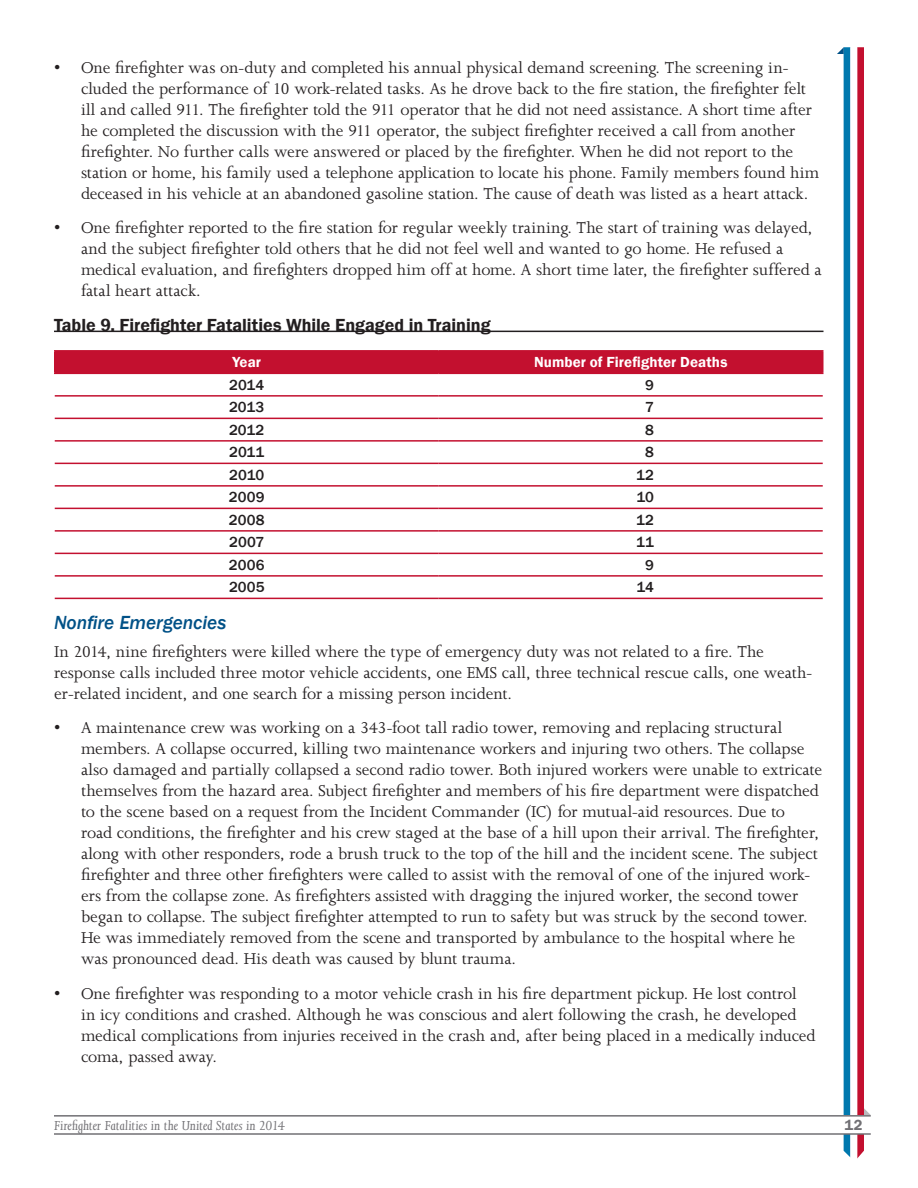
<style>
.page{position:relative;width:918px;height:1188px;background:#fff}
.page>*{position:absolute;margin:0;border:0;box-sizing:border-box;transform-origin:0 0}
.Subhead{font:italic 500 19.5px "Franklin Gothic";letter-spacing:-.005em;color:#005187}
.t1{font:18px/21px "Joanna MT Std";letter-spacing:-.005em;color:#231f20}
.Table_title{font:600 18px "Franklin Gothic";color:#231f20}
.Table_Text{font:500 15px "Franklin Gothic";letter-spacing:.005em;color:#231f20}
.t2{font:italic 15px "Joanna MT Std";color:#717074}
.Table_Header{font:600 15px "Franklin Gothic";letter-spacing:.005em;color:#fff}
.t3{font:600 15px "Franklin Gothic";color:#717074}
</style>
<div class="page">
<svg style="left:837px;top:47px;width:34px;height:1112px"></svg>
<hr style="left:54px;top:1133px;width:817px;height:2px;background:#717074">
<hr style="left:54px;top:1115px;width:817px;height:2px;background:#717074">
<hr style="left:54px;top:331px;width:770px;height:1px;background:#231f20">
<div style="left:56px;top:352px;width:766px;height:21px;background:#c3102f"></div>
<hr style="left:54px;top:350px;width:385px;height:2px;background:#c3102f">
<hr style="left:54px;top:352px;width:2px;height:21px;background:#c3102f">
<hr style="left:439px;top:350px;width:385px;height:2px;background:#c3102f">
<hr style="left:438px;top:352px;width:2px;height:21px;background:#c3102f">
<hr style="left:822px;top:352px;width:2px;height:21px;background:#c3102f">
<hr style="left:54px;top:373px;width:385px;height:1px;background:#c3102f">
<hr style="left:439px;top:373px;width:385px;height:1px;background:#c3102f">
<hr style="left:55px;top:395px;width:384px;height:2px;background:#c3102f">
<hr style="left:439px;top:395px;width:384px;height:2px;background:#c3102f">
<hr style="left:55px;top:418px;width:384px;height:1px;background:#c3102f">
<hr style="left:439px;top:418px;width:384px;height:1px;background:#c3102f">
<hr style="left:55px;top:440px;width:384px;height:2px;background:#c3102f">
<hr style="left:439px;top:440px;width:384px;height:2px;background:#c3102f">
<hr style="left:55px;top:463px;width:384px;height:1px;background:#c3102f">
<hr style="left:439px;top:463px;width:384px;height:1px;background:#c3102f">
<hr style="left:55px;top:485px;width:384px;height:2px;background:#c3102f">
<hr style="left:439px;top:485px;width:384px;height:2px;background:#c3102f">
<hr style="left:55px;top:508px;width:384px;height:1px;background:#c3102f">
<hr style="left:439px;top:508px;width:384px;height:1px;background:#c3102f">
<hr style="left:55px;top:530px;width:384px;height:2px;background:#c3102f">
<hr style="left:439px;top:530px;width:384px;height:2px;background:#c3102f">
<hr style="left:55px;top:553px;width:384px;height:1px;background:#c3102f">
<hr style="left:439px;top:553px;width:384px;height:1px;background:#c3102f">
<hr style="left:55px;top:575px;width:384px;height:2px;background:#c3102f">
<hr style="left:439px;top:575px;width:384px;height:2px;background:#c3102f">
<hr style="left:55px;top:598px;width:384px;height:1px;background:#c3102f">
<hr style="left:439px;top:598px;width:384px;height:1px;background:#c3102f">
<p class="t1" style="left:81px;top:57px;width:740px;text-indent:-27px">• One firefighter was on-duty and completed his annual physical demand screening. The screening in&shy;cluded the performance of 10 work-related tasks. As he drove back to the fire station, the firefighter felt ill and called 911. The firefighter told the 911 operator that he did not need assistance. A short time after he completed the discussion with the 911 operator, the subject firefighter received a call from another firefighter. No further calls were answered or placed by the firefighter. When he did not report to the station or home, his family used a telephone application to locate his phone. Family members found him deceased in his vehicle at an abandoned gasoline station. The cause of death was listed as a heart attack.</p>
<p class="t1" style="left:81px;top:217px;width:742px;text-indent:-27px">• One firefighter reported to the fire station for regular weekly training. The start of training was delayed, and the subject firefighter told others that he did not feel well and wanted to go home. He refused a medical evaluation, and firefighters dropped him off at home. A short time later, the firefighter suffered a fatal heart attack.</p>
<p class="Table_title" style="left:54px;top:314px;width:438px">Table 9. Firefighter Fatalities While Engaged in Training</p>
<p class="Table_Header" style="left:232px;top:353px;width:30px">Year</p>
<p class="Table_Header" style="left:534px;top:353px;width:195px">Number of Firefighter Deaths</p>
<p class="Table_Text" style="left:229px;top:376px;width:37px">2014</p>
<p class="Table_Text" style="left:645px;top:376px;width:10px">9</p>
<p class="Table_Text" style="left:229px;top:398px;width:37px">2013</p>
<p class="Table_Text" style="left:645px;top:398px;width:10px">7</p>
<p class="Table_Text" style="left:229px;top:421px;width:37px">2012</p>
<p class="Table_Text" style="left:645px;top:421px;width:10px">8</p>
<p class="Table_Text" style="left:229px;top:443px;width:37px">2011</p>
<p class="Table_Text" style="left:645px;top:443px;width:10px">8</p>
<p class="Table_Text" style="left:229px;top:466px;width:37px">2010</p>
<p class="Table_Text" style="left:636px;top:466px;width:19px">12</p>
<p class="Table_Text" style="left:229px;top:488px;width:37px">2009</p>
<p class="Table_Text" style="left:636px;top:488px;width:19px">10</p>
<p class="Table_Text" style="left:229px;top:511px;width:37px">2008</p>
<p class="Table_Text" style="left:636px;top:511px;width:19px">12</p>
<p class="Table_Text" style="left:229px;top:533px;width:37px">2007</p>
<p class="Table_Text" style="left:636px;top:533px;width:19px">11</p>
<p class="Table_Text" style="left:229px;top:556px;width:37px">2006</p>
<p class="Table_Text" style="left:645px;top:556px;width:10px">9</p>
<p class="Table_Text" style="left:229px;top:578px;width:37px">2005</p>
<p class="Table_Text" style="left:636px;top:578px;width:19px">14</p>
<p class="Subhead" style="left:54px;top:611px;width:174px">Nonfire Emergencies</p>
<p class="t1" style="left:54px;top:641px;width:760px">In 2014, nine firefighters were killed where the type of emergency duty was not related to a fire. The response calls included three motor vehicle accidents, one EMS call, three technical rescue calls, one weath&shy;er-related incident, and one search for a missing person incident.</p>
<p class="t1" style="left:81px;top:718px;width:743px;text-indent:-27px">• A maintenance crew was working on a 343-foot tall radio tower, removing and replacing structural members. A collapse occurred, killing two maintenance workers and injuring two others. The collapse also damaged and partially collapsed a second radio tower. Both injured workers were unable to extricate themselves from the hazard area. Subject firefighter and members of his fire department were dispatched to the scene based on a request from the Incident Commander (IC) for mutual-aid resources. Due to<br>road conditions, the firefighter and his crew staged at the base of a hill upon their arrival. The firefighter, along with other responders, rode a brush truck to the top of the hill and the incident scene. The subject firefighter and three other firefighters were called to assist with the removal of one of the injured work&shy;ers from the collapse zone. As firefighters assisted with dragging the injured worker, the second tower began to collapse. The subject firefighter attempted to run to safety but was struck by the second tower.<br>He was immediately removed from the scene and transported by ambulance to the hospital where he was pronounced dead. His death was caused by blunt trauma.</p>
<p class="t1" style="left:81px;top:983px;width:736px;text-indent:-27px">• One firefighter was responding to a motor vehicle crash in his fire department pickup. He lost control<br>in icy conditions and crashed. Although he was conscious and alert following the crash, he developed medical complications from injuries received in the crash and, after being placed in a medically induced coma, passed away.</p>
<p class="t2" style="left:54px;top:1117px;width:232px">Firefighter Fatalities in the United States in 2014</p>
<p class="t3" style="left:845px;top:1116px;width:19px">12</p>
</div>
